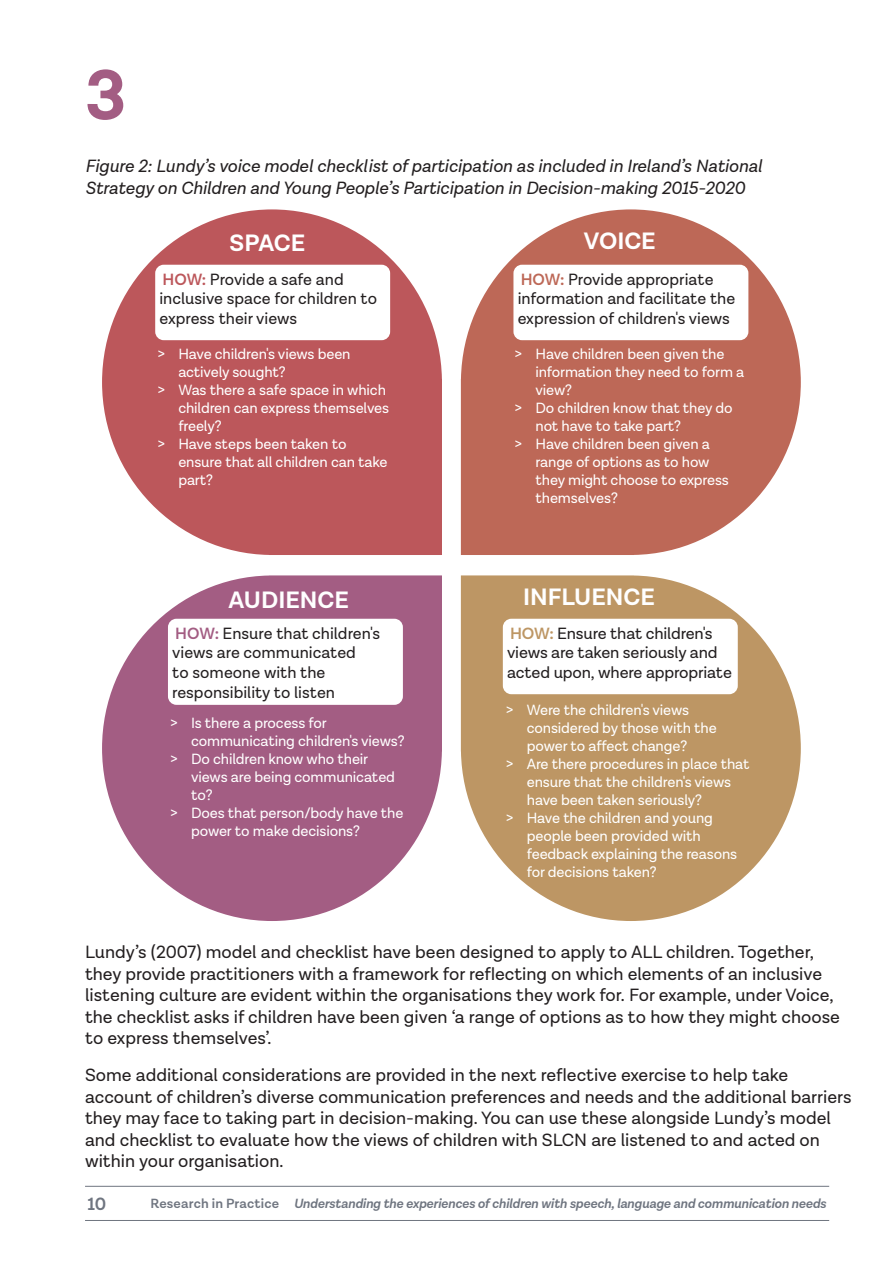
<style>
.page{position:relative;width:893px;height:1263px;background:#fff}
.page>*{position:absolute;margin:0;border:0;box-sizing:border-box;transform-origin:0 0}
.t1{font:700 72px "Lota Grotesque Alt 1";color:#a35d83}
.t2{font:700 24px "Lota Grotesque Alt 1";color:#fff}
.t3{font:18px/21.6px "Lota Grotesque Alt 1";color:#231f20}
.t4{font:italic 18px/21.6px "Lota Grotesque Alt 1";color:#231f20}
.t5{font:600 18px "Lota Grotesque Alt 1";color:#6f7580}
.t6{font:16.5px/19.8px "Lota Grotesque Alt 1";color:#231f20}
.t7{font:15px/18px "Lota Grotesque Alt 1";letter-spacing:-.01em;color:#fff}
.t8{font:italic 600 13.5px "Lota Grotesque Alt 1";letter-spacing:-.01em;color:#6f7580}
.s1{font-weight:600;color:#bc575b}
.s2{font-weight:600;color:#a35d83}
.s3{font-weight:600;color:#bd6857}
.s4{font-weight:600;color:#bd9664}
.s5{font-style:normal}
</style>
<div class="page">
<hr style="left:85px;top:1220px;width:744px;height:1px;background:#6f7580">
<hr style="left:85px;top:1186px;width:744px;height:1px;background:#6f7580">
<svg style="left:102px;top:209px;width:340px;height:346px;fill:#bc575b"></svg>
<svg style="left:461px;top:209px;width:340px;height:346px;fill:#bd6857"></svg>
<svg style="left:461px;top:575px;width:340px;height:346px;fill:#bd9664"></svg>
<svg style="left:102px;top:575px;width:340px;height:346px;fill:#a35d83"></svg>
<div style="left:155px;top:265px;width:235px;height:75px;background:#fff;border-radius:9px"></div>
<div style="left:168px;top:619px;width:235px;height:86px;background:#fff;border-radius:9px"></div>
<div style="left:513px;top:265px;width:235px;height:75px;background:#fff;border-radius:9px"></div>
<div style="left:503px;top:619px;width:235px;height:75px;background:#fff;border-radius:9px"></div>
<p class="t1" style="left:85px;top:54px;width:43px">3</p>
<p class="t4" style="left:85px;top:156px;width:678px">Figure 2: Lundy’s voice model checklist of participation as included in Ireland’s National<br>Strategy on Children and Young People’s Participation in Decision-making 2015-2020</p>
<p class="t2" style="left:230px;top:229px;width:77px">SPACE</p>
<p class="t6" style="left:159px;top:270px;width:219px"><span class="s1">HOW:</span> Provide a safe and inclusive space for children to express their views</p>
<p class="t7" style="left:178px;top:346px;width:174px;text-indent:-21px">&gt; Have children's views been actively sought?</p>
<p class="t7" style="left:178px;top:382px;width:212px;text-indent:-21px">&gt; Was there a safe space in which children can express themselves freely?</p>
<p class="t7" style="left:178px;top:436px;width:211px;text-indent:-21px">&gt; Have steps been taken to ensure that all children can take part?</p>
<p class="t2" style="left:229px;top:586px;width:122px">AUDIENCE</p>
<p class="t6" style="left:172px;top:624px;width:209px"><span class="s2">HOW:</span> Ensure that children's views are communicated<br>to someone with the responsibility to listen</p>
<p class="t7" style="left:191px;top:714px;width:215px;text-indent:-21px">&gt; Is there a process for communicating children's views?</p>
<p class="t7" style="left:191px;top:750px;width:205px;text-indent:-21px">&gt; Do children know who their views are being communicated to?</p>
<p class="t7" style="left:191px;top:804px;width:214px;text-indent:-21px">&gt; Does that person/body have the power to make decisions?</p>
<p class="t2" style="left:584px;top:227px;width:73px">VOICE</p>
<p class="t6" style="left:518px;top:270px;width:219px"><span class="s3">HOW:</span> Provide appropriate information and facilitate the expression of children's views</p>
<p class="t7" style="left:535px;top:346px;width:210px;text-indent:-21px">&gt; Have children been given the information they need to form a view?</p>
<p class="t7" style="left:535px;top:400px;width:199px;text-indent:-21px">&gt; Do children know that they do not have to take part?</p>
<p class="t7" style="left:535px;top:436px;width:195px;text-indent:-21px">&gt; Have children been given a range of options as to how they might choose to express themselves?</p>
<p class="t2" style="left:523px;top:583px;width:133px">INFLUENCE</p>
<p class="t6" style="left:507px;top:624px;width:226px"><span class="s4">HOW:</span> Ensure that children's views are taken seriously and acted upon, where appropriate</p>
<p class="t7" style="left:527px;top:701px;width:191px;text-indent:-21px">&gt; Were the children's views considered by those with the power to affect change?</p>
<p class="t7" style="left:527px;top:755px;width:224px;text-indent:-21px">&gt; Are there procedures in place that ensure that the children's views have been taken seriously?</p>
<p class="t7" style="left:527px;top:809px;width:212px;text-indent:-21px">&gt; Have the children and young people been provided with feedback explaining the reasons for decisions taken?</p>
<p class="t3" style="left:85px;top:941px;width:756px">Lundy’s (2007) model and checklist have been designed to apply to ALL children. Together, they provide practitioners with a framework for reflecting on which elements of an inclusive listening culture are evident within the organisations they work for. For example, under Voice, the checklist asks if children have been given ‘a range of options as to how they might choose to express themselves’.</p>
<p class="t3" style="left:85px;top:1064px;width:768px">Some additional considerations are provided in the next reflective exercise to help take account of children’s diverse communication preferences and needs and the additional barriers they may face to taking part in decision-making. You can use these alongside Lundy’s model and checklist to evaluate how the views of children with SLCN are listened to and acted on within your organisation.</p>
<p class="t5" style="left:88px;top:1193px;width:20px">10</p>
<p class="t8" style="left:150px;top:1196px;width:677px"><span class="s5">Research in Practice</span> Understanding the experiences of children with speech, language and communication needs</p>
</div>
